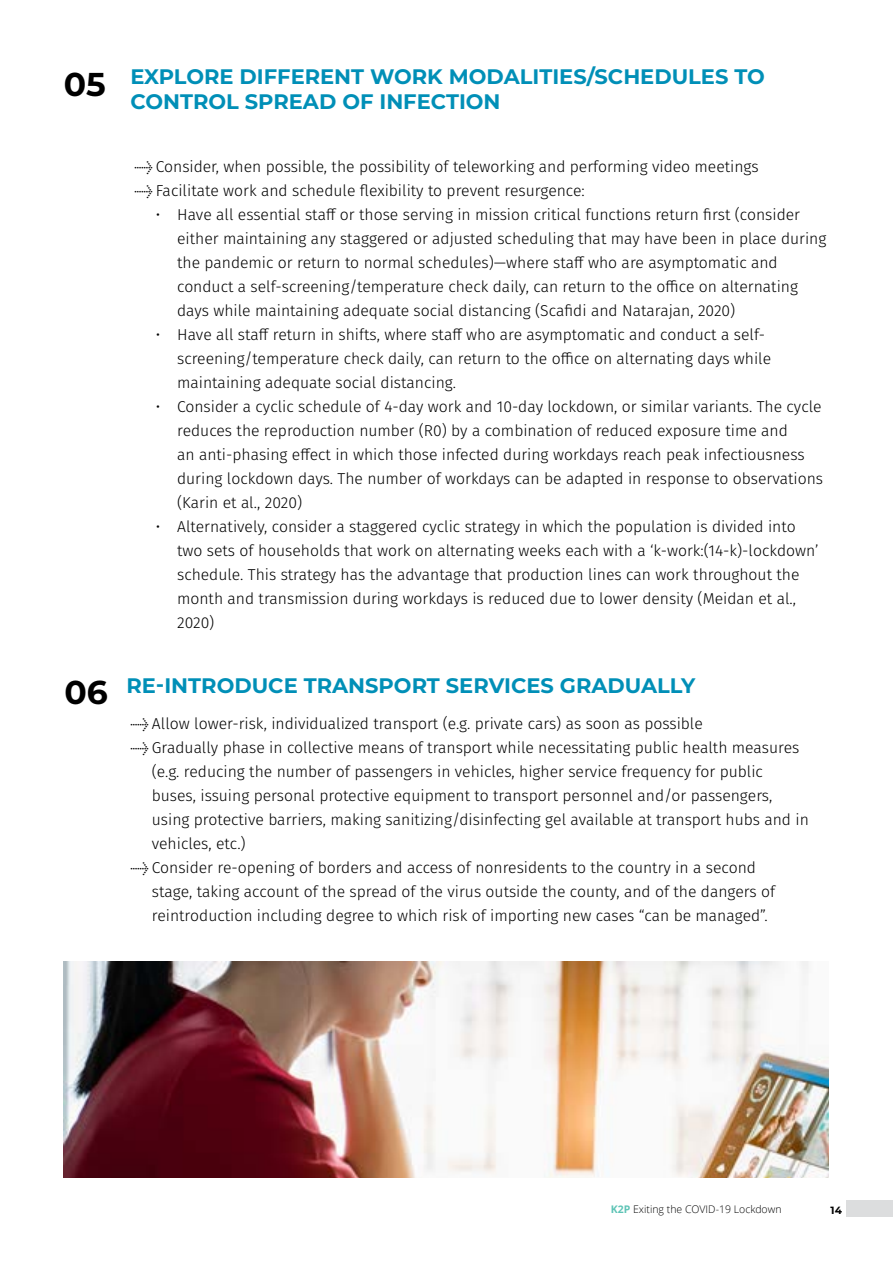
<style>
.page{position:relative;width:893px;height:1263px;background:#fff}
.page>*{position:absolute;margin:0;border:0;box-sizing:border-box;transform-origin:0 0}
.t1{font:700 33px "Montserrat";color:#000}
.t2{font:700 21px/25.2px "Montserrat";color:#008fb7}
.t3{font:300 15.75px/24px "Fira Sans";color:#000}
.t4{font:300 10.5px "Open Sans";color:#000}
.t5{font:700 10.5px "Montserrat";color:#000}
.s1{font-family:"Meta Offc Pro Norm";font-weight:400}
.s2{font-size:33px;color:#000}
.s3{font-weight:700;color:#5ec4b6}
</style>
<div class="page">
<img style="left:64px;top:961px;width:765px;height:217px">
<div style="left:846px;top:1200px;width:47px;height:17px;background:#dcddde"></div>
<h1 class="t1" style="left:64px;top:60px;width:44px">05</h1>
<h2 class="t2" style="left:130px;top:63px;width:636px">EXPLORE DIFFERENT WORK MODALITIES/SCHEDULES TO<br>CONTROL SPREAD OF INFECTION</h2>
<p class="t3" style="left:135px;top:154px;width:626px"><span class="s1">→</span> Consider, when possible, the possibility of teleworking and performing video meetings</p>
<p class="t3" style="left:135px;top:178px;width:452px"><span class="s1">→</span> Facilitate work and schedule flexibility to prevent resurgence:</p>
<p class="t3" style="left:177px;top:202px;width:651px;text-indent:-21px">• Have all essential staff or those serving in mission critical functions return first (consider either maintaining any staggered or adjusted scheduling that may have been in place during the pandemic or return to normal schedules)—where staff who are asymptomatic and conduct a self-screening/temperature check daily, can return to the office on alternating days while maintaining adequate social distancing (Scafidi and Natarajan, 2020)</p>
<p class="t3" style="left:177px;top:322px;width:596px;text-indent:-21px">• Have all staff return in shifts, where staff who are asymptomatic and conduct a self&shy;screening/temperature check daily, can return to the office on alternating days while maintaining adequate social distancing.</p>
<p class="t3" style="left:177px;top:394px;width:647px;text-indent:-21px">• Consider a cyclic schedule of 4-day work and 10-day lockdown, or similar variants. The cycle reduces the reproduction number (R0) by a combination of reduced exposure time and<br>an anti-phasing effect in which those infected during workdays reach peak infectiousness during lockdown days. The number of workdays can be adapted in response to observations (Karin et al., 2020)</p>
<p class="t3" style="left:177px;top:514px;width:643px;text-indent:-21px">• Alternatively, consider a staggered cyclic strategy in which the population is divided into two sets of households that work on alternating weeks each with a ‘k-work:(14-k)-lockdown’ schedule. This strategy has the advantage that production lines can work throughout the month and transmission during workdays is reduced due to lower density (Meidan et al., 2020)</p>
<h2 class="t2" style="left:64px;top:672px;width:632px"><span class="s2">06</span> RE-INTRODUCE TRANSPORT SERVICES GRADUALLY</h2>
<p class="t3" style="left:131px;top:711px;width:574px"><span class="s1">→</span> Allow lower-risk, individualized transport (e.g. private cars) as soon as possible</p>
<p class="t3" style="left:152px;top:735px;width:658px;text-indent:-21px"><span class="s1">→</span> Gradually phase in collective means of transport while necessitating public health measures (e.g. reducing the number of passengers in vehicles, higher service frequency for public buses, issuing personal protective equipment to transport personnel and/or passengers, using protective barriers, making sanitizing/disinfecting gel available at transport hubs and in vehicles, etc.)</p>
<p class="t3" style="left:152px;top:855px;width:625px;text-indent:-21px"><span class="s1">→</span> Consider re-opening of borders and access of nonresidents to the country in a second stage, taking account of the spread of the virus outside the county, and of the dangers of reintroduction including degree to which risk of importing new cases “can be managed”.</p>
<p class="t4" style="left:611px;top:1202px;width:172px"><span class="s3">K2P</span> Exiting the COVID-19 Lockdown</p>
<p class="t5" style="left:831px;top:1203px;width:13px">14</p>
</div>
